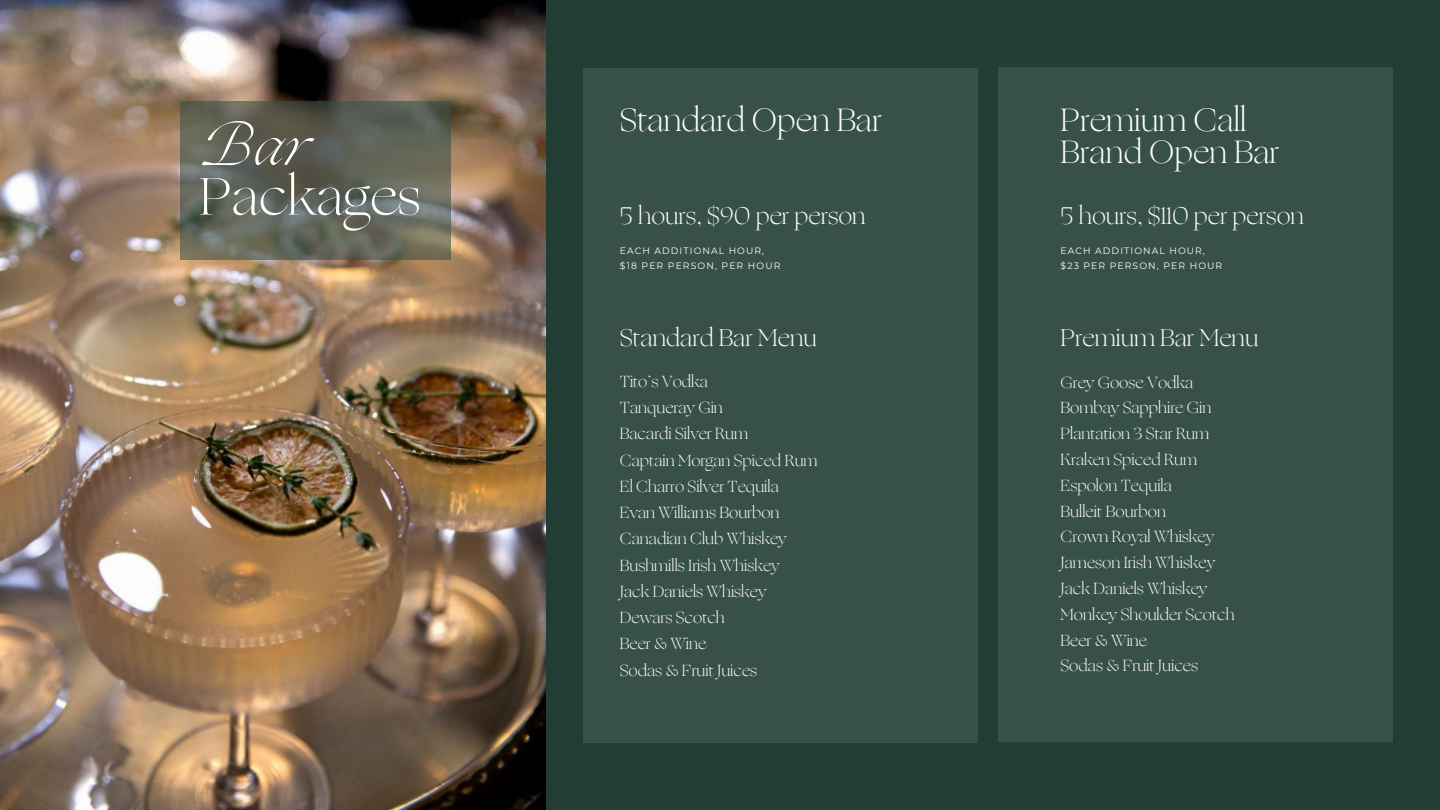
<style>
.page{position:relative;width:1440px;height:810px;background:#223e34}
.page>*{position:absolute;margin:0;border:0;box-sizing:border-box;transform-origin:0 0}
.t1{font:300 52.9px "Ogg";color:#fff}
.t2{font:italic 300 52.9px "Ogg";color:#fff}
.t3{font:300 31.8px/31.8px "Ogg";color:#fff}
.t4{font:300 23.8px "Ogg";color:#fff}
.t5{font:300 15.9px/26.2px "Ogg";color:#fff}
.t6{font:9.3px/14.9px "Montserrat";letter-spacing:.115em;color:#fff}
</style>
<div class="page">
<div style="left:999px;top:68px;width:394px;height:674px;background:#385148"></div>
<div style="left:583px;top:68px;width:394px;height:674px;background:#385148"></div>
<img style="left:0;top:0;width:546px;height:810px">
<svg style="left:181px;top:102px;width:270px;height:158px;background:#616458"></svg>
<h1 class="t2" style="left:199px;top:107px;width:113px">Bar</h1>
<h1 class="t1" style="left:199px;top:157px;width:223px">Packages</h1>
<h2 class="t3" style="left:620px;top:104px;width:264px">Standard Open Bar</h2>
<h2 class="t3" style="left:1061px;top:105px;width:220px">Premium Call<br>Brand Open Bar</h2>
<h3 class="t4" style="left:620px;top:198px;width:247px">5 hours, $90 per person</h3>
<h3 class="t4" style="left:1061px;top:198px;width:245px">5 hours, $110 per person</h3>
<p class="t6" style="left:620px;top:243px;width:162px">EACH ADDITIONAL HOUR, $18 PER PERSON, PER HOUR</p>
<p class="t6" style="left:1061px;top:243px;width:163px">EACH ADDITIONAL HOUR, $23 PER PERSON, PER HOUR</p>
<h3 class="t4" style="left:620px;top:320px;width:199px">Standard Bar Menu</h3>
<h3 class="t4" style="left:1061px;top:320px;width:199px">Premium Bar Menu</h3>
<p class="t5" style="left:620px;top:369px;width:199px">Tito’s Vodka<br>Tanqueray Gin<br>Bacardi Silver Rum<br>Captain Morgan Spiced Rum<br>El Charro Silver Tequila<br>Evan Williams Bourbon<br>Canadian Club Whiskey<br>Bushmills Irish Whiskey<br>Jack Daniels Whiskey<br>Dewars Scotch<br>Beer &amp; Wine<br>Sodas &amp; Fruit Juices</p>
<p class="t5" style="left:1061px;top:369px;width:176px;line-height:25.8px">Grey Goose Vodka<br>Bombay Sapphire Gin<br>Plantation 3 Star Rum<br>Kraken Spiced Rum<br>Espolon Tequila<br>Bulleit Bourbon<br>Crown Royal Whiskey<br>Jameson Irish Whiskey<br>Jack Daniels Whiskey<br>Monkey Shoulder Scotch<br>Beer &amp; Wine<br>Sodas &amp; Fruit Juices</p>
</div>
